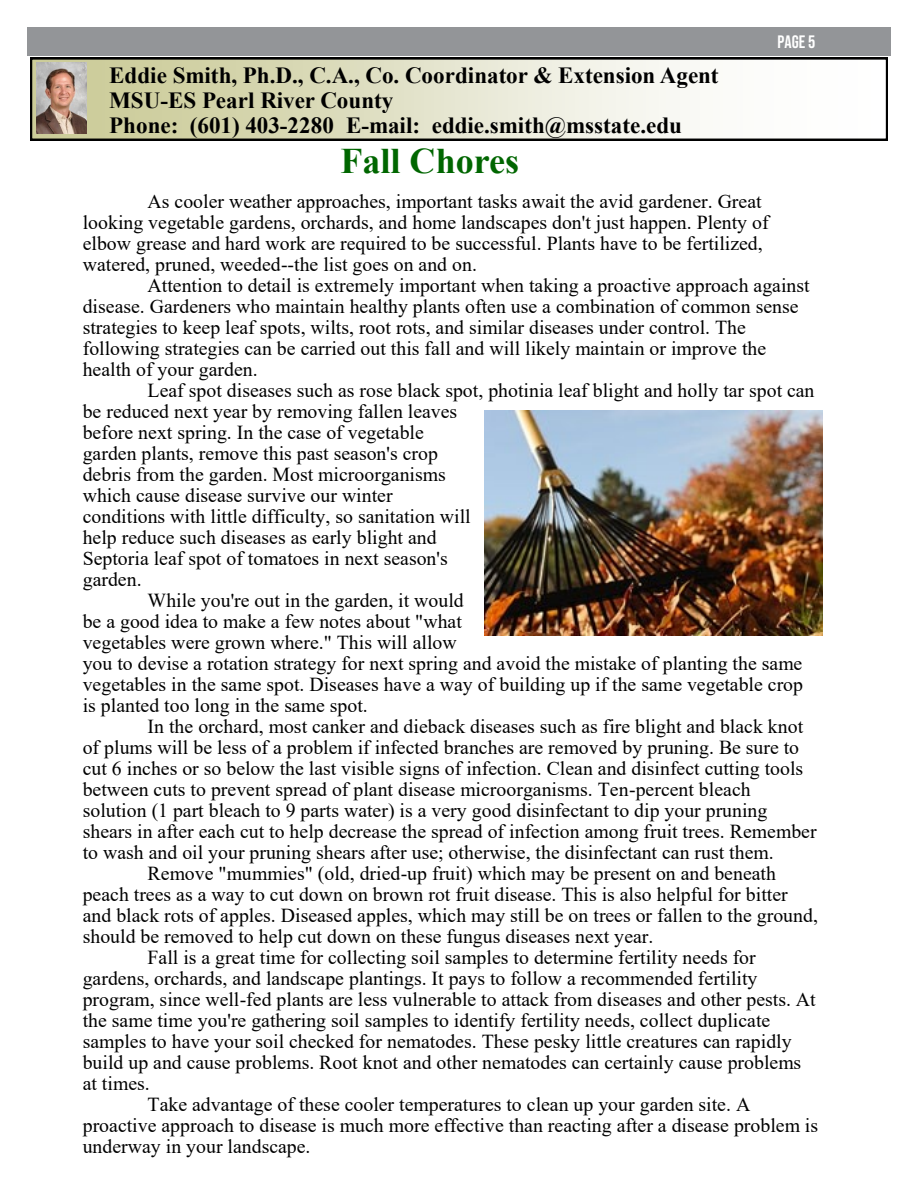
<style>
.page{position:relative;width:918px;height:1188px;background:#fff}
.page>*{position:absolute;margin:0;border:0;box-sizing:border-box;transform-origin:0 0}
.t1{font:700 36px "Times New Roman";color:#060}
.t2{font:700 32.4px "Times New Roman";letter-spacing:.36em;color:#000}
.t3{font:700 23.1px/25.3px "Times New Roman";color:#000}
.t4{font:600 21.6px "Franklin Gothic";letter-spacing:.22em;color:#000}
.t5{font:19.8px/21px "Times New Roman";color:#000}
.t6{font:18px "Bebas Neue";color:#fff}
</style>
<div class="page">
<div style="left:27px;top:27px;width:864px;height:28px;background:#939598"></div>
<img style="left:485px;top:411px;width:338px;height:225px">
<svg style="left:31px;top:58px;width:856px;height:82px"></svg>
<img style="left:36px;top:63px;width:51px;height:70px">
<h2 class="t2" style="left:145px;top:48px;width:535px">EXTENSION EXPRESS</h2>
<p class="t3" style="left:109px;top:62px;width:611px">Eddie Smith, Ph.D., C.A., Co. Coordinator &amp; Extension Agent<br>MSU-ES Pearl River County<br>Phone: (601) 403-2280 E-mail: eddie.smith@msstate.edu</p>
<p class="t4" style="left:104px;top:104px;width:240px">OCTOBER 1, 2014</p>
<p class="t6" style="left:778px;top:31px;width:39px">Page 5</p>
<h1 class="t1" style="left:341px;top:141px;width:180px">Fall Chores</h1>
<p class="t5" style="left:83px;top:190px;width:688px;text-indent:65px">As cooler weather approaches, important tasks await the avid gardener. Great looking vegetable gardens, orchards, and home landscapes don't just happen. Plenty of elbow grease and hard work are required to be successful. Plants have to be fertilized, watered, pruned, weeded--the list goes on and on.</p>
<p class="t5" style="left:83px;top:274px;width:729px;text-indent:65px">Attention to detail is extremely important when taking a proactive approach against disease. Gardeners who maintain healthy plants often use a combination of common sense strategies to keep leaf spots, wilts, root rots, and similar diseases under control. The following strategies can be carried out this fall and will likely maintain or improve the health of your garden.</p>
<p class="t5" style="left:148px;top:379px;width:668px">Leaf spot diseases such as rose black spot, photinia leaf blight and holly tar spot can</p>
<p class="t5" style="left:83px;top:401px;width:376px">be reduced next year by removing fallen leaves</p>
<p class="t5" style="left:83px;top:422px;width:343px">before next spring. In the case of vegetable</p>
<p class="t5" style="left:83px;top:443px;width:357px">garden plants, remove this past season's crop</p>
<p class="t5" style="left:83px;top:464px;width:365px">debris from the garden. Most microorganisms</p>
<p class="t5" style="left:83px;top:484px;width:311px">which cause disease survive our winter</p>
<p class="t5" style="left:83px;top:505px;width:390px">conditions with little difficulty, so sanitation will</p>
<p class="t5" style="left:83px;top:527px;width:355px">help reduce such diseases as early blight and</p>
<p class="t5" style="left:83px;top:548px;width:366px">Septoria leaf spot of tomatoes in next season's</p>
<p class="t5" style="left:83px;top:569px;width:60px">garden.</p>
<p class="t5" style="left:148px;top:590px;width:318px">While you're out in the garden, it would</p>
<p class="t5" style="left:83px;top:611px;width:381px">be a good idea to make a few notes about "what</p>
<p class="t5" style="left:83px;top:632px;width:376px">vegetables were grown where." This will allow</p>
<p class="t5" style="left:83px;top:653px;width:721px">you to devise a rotation strategy for next spring and avoid the mistake of planting the same</p>
<p class="t5" style="left:83px;top:674px;width:722px">vegetables in the same spot. Diseases have a way of building up if the same vegetable crop</p>
<p class="t5" style="left:83px;top:695px;width:287px">is planted too long in the same spot.</p>
<p class="t5" style="left:148px;top:716px;width:657px">In the orchard, most canker and dieback diseases such as fire blight and black knot</p>
<p class="t5" style="left:83px;top:737px;width:718px">of plums will be less of a problem if infected branches are removed by pruning. Be sure to</p>
<p class="t5" style="left:83px;top:758px;width:722px">cut 6 inches or so below the last visible signs of infection. Clean and disinfect cutting tools</p>
<p class="t5" style="left:83px;top:779px;width:669px">between cuts to prevent spread of plant disease microorganisms. Ten-percent bleach</p>
<p class="t5" style="left:83px;top:800px;width:686px">solution (1 part bleach to 9 parts water) is a very good disinfectant to dip your pruning</p>
<p class="t5" style="left:83px;top:821px;width:735px">shears in after each cut to help decrease the spread of infection among fruit trees. Remember</p>
<p class="t5" style="left:83px;top:842px;width:693px">to wash and oil your pruning shears after use; otherwise, the disinfectant can rust them.</p>
<p class="t5" style="left:148px;top:863px;width:630px">Remove "mummies" (old, dried-up fruit) which may be present on and beneath</p>
<p class="t5" style="left:83px;top:884px;width:706px">peach trees as a way to cut down on brown rot fruit disease. This is also helpful for bitter</p>
<p class="t5" style="left:83px;top:905px;width:737px">and black rots of apples. Diseased apples, which may still be on trees or fallen to the ground,</p>
<p class="t5" style="left:83px;top:926px;width:572px">should be removed to help cut down on these fungus diseases next year.</p>
<p class="t5" style="left:148px;top:947px;width:610px">Fall is a great time for collecting soil samples to determine fertility needs for</p>
<p class="t5" style="left:83px;top:968px;width:676px">gardens, orchards, and landscape plantings. It pays to follow a recommended fertility</p>
<p class="t5" style="left:83px;top:989px;width:735px">program, since well-fed plants are less vulnerable to attack from diseases and other pests. At</p>
<p class="t5" style="left:83px;top:1010px;width:689px">the same time you're gathering soil samples to identify fertility needs, collect duplicate</p>
<p class="t5" style="left:83px;top:1031px;width:710px">samples to have your soil checked for nematodes. These pesky little creatures can rapidly</p>
<p class="t5" style="left:83px;top:1052px;width:720px">build up and cause problems. Root knot and other nematodes can certainly cause problems</p>
<p class="t5" style="left:83px;top:1073px;width:69px">at times.</p>
<p class="t5" style="left:148px;top:1094px;width:604px">Take advantage of these cooler temperatures to clean up your garden site. A</p>
<p class="t5" style="left:83px;top:1115px;width:737px">proactive approach to disease is much more effective than reacting after a disease problem is</p>
<p class="t5" style="left:83px;top:1136px;width:229px">underway in your landscape.</p>
</div>
